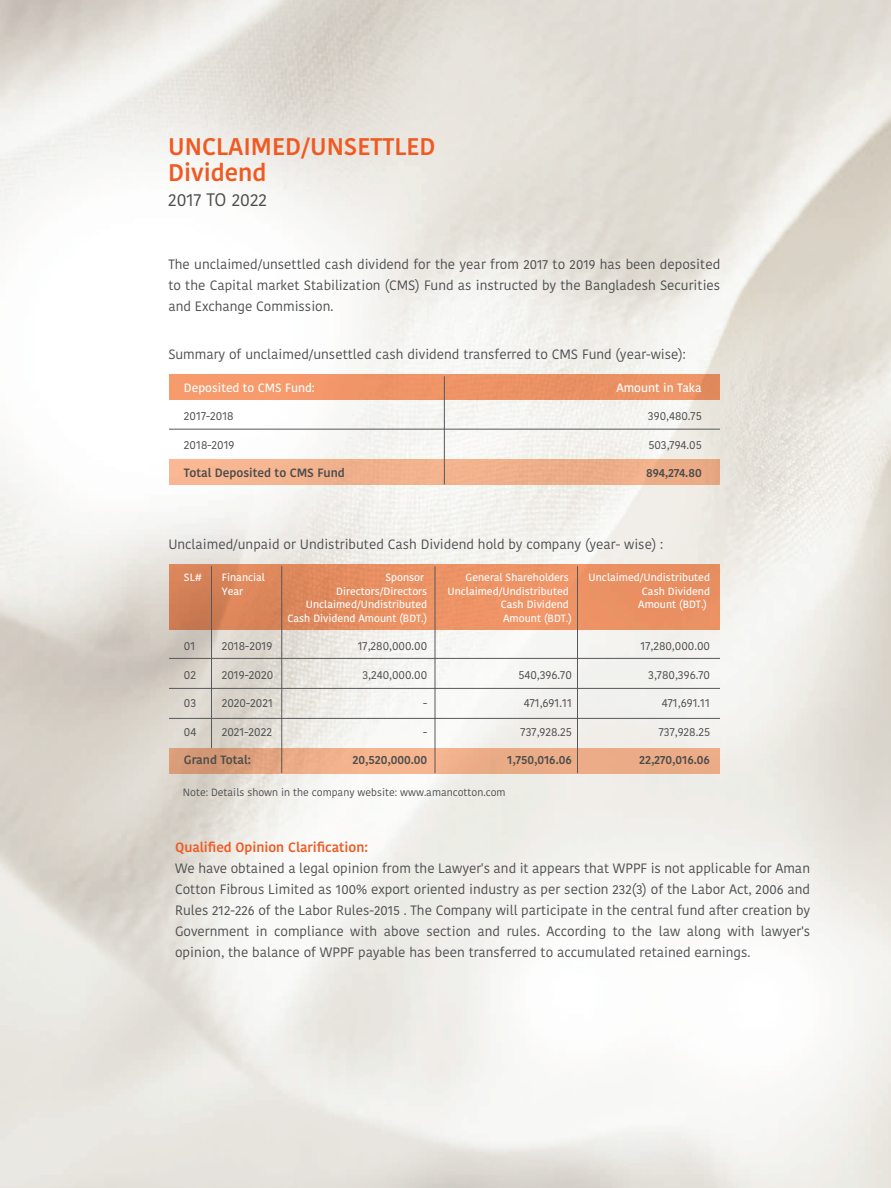
<style>
.page{position:relative;width:891px;height:1188px;background:#fff}
.page>*{position:absolute;margin:0;border:0;box-sizing:border-box;transform-origin:0 0}
.t1{font:600 24px/25.5px "Kohinoor Devanagari";color:#f15921}
.t2{font:18px "Kohinoor Devanagari";color:#4b4c4d}
.t3{font:13.5px/21px "Kohinoor Devanagari";color:#4b4c4d;text-align:justify}
.t4{font:600 13.5px "Kohinoor Devanagari";color:#f15921}
.t5{font:12px "Kohinoor Devanagari";color:#4b4c4d}
.t6{font:600 12px "Kohinoor Devanagari";color:#4b4c4d}
.t7{font:500 12px "Kohinoor Devanagari";color:#fff}
.t8{font:500 10.5px "Kohinoor Devanagari";color:#fff}
.t9{font:10.5px "Kohinoor Devanagari";color:#4b4c4d}
</style>
<div class="page">
<img style="left:0;top:0;width:891px;height:1188px">
<div style="left:169px;top:375px;width:551px;height:25px;background:#ef9567"></div>
<div style="left:169px;top:459px;width:551px;height:26px;background:#f0b18c"></div>
<hr style="left:169px;top:429px;width:551px;height:1px;background:#57585a">
<hr style="left:444px;top:376px;width:1px;height:108px;background:#57585a">
<svg style="left:169px;top:564px;width:551px;height:66px;background:#e58d60"></svg>
<svg style="left:169px;top:748px;width:551px;height:26px;background:#e8aa85"></svg>
<hr style="left:169px;top:658px;width:551px;height:1px;background:#57585a">
<hr style="left:211px;top:566px;width:1px;height:182px;background:#57585a">
<hr style="left:281px;top:566px;width:1px;height:207px;background:#57585a">
<hr style="left:435px;top:566px;width:1px;height:207px;background:#57585a">
<hr style="left:577px;top:566px;width:1px;height:207px;background:#57585a">
<hr style="left:169px;top:688px;width:551px;height:1px;background:#57585a">
<hr style="left:169px;top:718px;width:551px;height:1px;background:#57585a">
<h1 class="t1" style="left:168px;top:134px;width:269px">UNCLAIMED/UNSETTLED<br>Dividend</h1>
<h2 class="t2" style="left:168px;top:189px;width:100px">2017 TO 2022</h2>
<p class="t3" style="left:168px;top:254px;width:553px">The unclaimed/unsettled cash dividend for the year from 2017 to 2019 has been deposited to the Capital market Stabilization (CMS) Fund as instructed by the Bangladesh Securities and Exchange Commission.</p>
<p class="t3" style="left:168px;top:344px;width:519px">Summary of unclaimed/unsettled cash dividend transferred to CMS Fund (year-wise):</p>
<p class="t7" style="left:184px;top:380px;width:132px">Deposited to CMS Fund:</p>
<p class="t7" style="left:616px;top:380px;width:87px">Amount in Taka</p>
<p class="t5" style="left:184px;top:409px;width:51px">2017-2018</p>
<p class="t5" style="left:648px;top:409px;width:55px">390,480.75</p>
<p class="t5" style="left:184px;top:437px;width:52px">2018-2019</p>
<p class="t5" style="left:648px;top:437px;width:55px">503,794.05</p>
<p class="t6" style="left:184px;top:466px;width:162px">Total Deposited to CMS Fund</p>
<p class="t6" style="left:646px;top:466px;width:57px">894,274.80</p>
<p class="t3" style="left:168px;top:534px;width:496px">Unclaimed/unpaid or Undistributed Cash Dividend hold by company (year- wise) :</p>
<p class="t8" style="left:184px;top:572px;width:20px">SL#</p>
<p class="t8" style="left:222px;top:572px;width:45px">Financial</p>
<p class="t8" style="left:385px;top:572px;width:40px">Sponsor</p>
<p class="t8" style="left:466px;top:572px;width:105px">General Shareholders</p>
<p class="t8" style="left:589px;top:572px;width:123px">Unclaimed/Undistributed</p>
<p class="t8" style="left:222px;top:585px;width:23px">Year</p>
<p class="t8" style="left:336px;top:585px;width:93px">Directors/Directors</p>
<p class="t8" style="left:448px;top:585px;width:123px">Unclaimed/Undistributed</p>
<p class="t8" style="left:642px;top:585px;width:70px">Cash Dividend</p>
<p class="t8" style="left:306px;top:599px;width:123px">Unclaimed/Undistributed</p>
<p class="t8" style="left:501px;top:599px;width:70px">Cash Dividend</p>
<p class="t8" style="left:638px;top:599px;width:70px">Amount (BDT.)</p>
<p class="t8" style="left:287px;top:612px;width:141px">Cash Dividend Amount (BDT.)</p>
<p class="t8" style="left:503px;top:612px;width:70px">Amount (BDT.)</p>
<p class="t5" style="left:184px;top:639px;width:13px">01</p>
<p class="t5" style="left:222px;top:639px;width:52px">2018-2019</p>
<p class="t5" style="left:358px;top:639px;width:71px">17,280,000.00</p>
<p class="t5" style="left:640px;top:639px;width:71px">17,280,000.00</p>
<p class="t5" style="left:184px;top:668px;width:14px">02</p>
<p class="t5" style="left:222px;top:668px;width:53px">2019-2020</p>
<p class="t5" style="left:362px;top:668px;width:66px">3,240,000.00</p>
<p class="t5" style="left:519px;top:668px;width:55px">540,396.70</p>
<p class="t5" style="left:648px;top:668px;width:63px">3,780,396.70</p>
<p class="t5" style="left:184px;top:696px;width:14px">03</p>
<p class="t5" style="left:222px;top:696px;width:53px">2020-2021</p>
<p class="t5" style="left:423px;top:696px;width:6px">-</p>
<p class="t5" style="left:524px;top:696px;width:50px">471,691.11</p>
<p class="t5" style="left:662px;top:696px;width:50px">471,691.11</p>
<p class="t5" style="left:184px;top:725px;width:14px">04</p>
<p class="t5" style="left:222px;top:725px;width:52px">2021-2022</p>
<p class="t5" style="left:423px;top:725px;width:6px">-</p>
<p class="t5" style="left:521px;top:725px;width:53px">737,928.25</p>
<p class="t5" style="left:659px;top:725px;width:53px">737,928.25</p>
<p class="t6" style="left:184px;top:753px;width:69px">Grand Total:</p>
<p class="t6" style="left:353px;top:753px;width:76px">20,520,000.00</p>
<p class="t6" style="left:507px;top:753px;width:66px">1,750,016.06</p>
<p class="t6" style="left:639px;top:753px;width:72px">22,270,016.06</p>
<p class="t9" style="left:183px;top:786px;width:324px">Note: Details shown in the company website: www.amancotton.com</p>
<p class="t4" style="left:175px;top:840px;width:194px">Qualified Opinion Clarification:</p>
<p class="t3" style="left:175px;top:858px;width:637px">We have obtained a legal opinion from the Lawyer's and it appears that WPPF is not applicable for Aman Cotton Fibrous Limited as 100% export oriented industry as per section 232(3) of the Labor Act, 2006 and Rules 212-226 of the Labor Rules-2015 . The Company will participate in the central fund after creation by Government in compliance with above section and rules. According to the law along with lawyer's opinion, the balance of WPPF payable has been transferred to accumulated retained earnings.</p>
</div>
